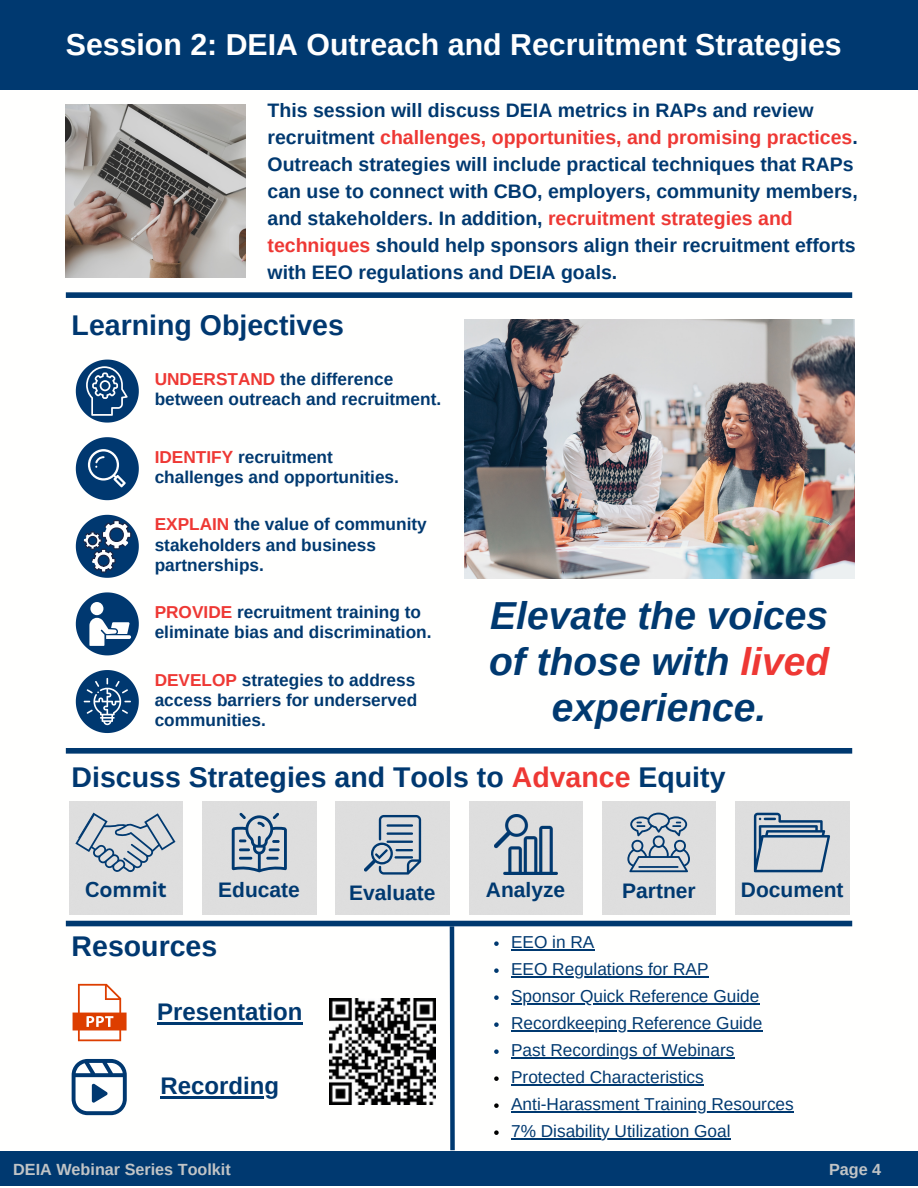
<style>
.page{position:relative;width:918px;height:1188px;background:#fff}
.page>*{position:absolute;margin:0;border:0;box-sizing:border-box;transform-origin:0 0}
.t1{font:italic 700 39px/46.2px "Arimo";color:#003970;text-align:center}
.t2{font:700 30.3px "Arimo";color:#fff}
.t3{font:700 28.5px "Arimo";color:#003870}
.t4{font:700 24px "Arimo";color:#003970}
.t5{font:700 24px "Arimo";color:#003870}
.t6{font:700 21px "Arimo";color:#003970}
.t7{font:700 21px "Canva Sans";color:#003970}
.t8{font:700 19.5px/27px "Arimo";color:#003970}
.t9{font:700 17.25px/20.2px "Arimo";color:#003970}
.t10{font:17.25px "Arimo";color:#003970}
.t11{font:700 16.2px "Arimo";color:#c1c4c6}
.s1{color:#ee3834}
.s2{color:#003970}
</style>
<div class="page">
<div style="left:0;top:1151px;width:918px;height:35px;background:#003970"></div>
<div style="left:66px;top:748px;width:786px;height:6px;background:#003970"></div>
<div style="left:66px;top:921px;width:786px;height:5px;background:#003970"></div>
<svg style="left:76px;top:437px;width:63px;height:63px"></svg>
<svg style="left:76px;top:360px;width:63px;height:63px"></svg>
<svg style="left:76px;top:515px;width:63px;height:63px"></svg>
<svg style="left:76px;top:592px;width:63px;height:63px"></svg>
<svg style="left:76px;top:670px;width:63px;height:63px"></svg>
<img style="left:465px;top:320px;width:389px;height:258px">
<svg style="left:447px;top:926px;width:10px;height:225px"></svg>
<div style="left:0;top:0;width:918px;height:90px;background:#003970"></div>
<img style="left:66px;top:104px;width:180px;height:174px">
<svg style="left:75px;top:813px;width:100px;height:59px;background:#bac3cc"></svg>
<svg style="left:232px;top:813px;width:55px;height:59px;background:#97a9bb"></svg>
<div style="left:469px;top:801px;width:114px;height:114px;background:#dedede"></div>
<svg style="left:364px;top:815px;width:57px;height:60px;background:#a4b3c1"></svg>
<hr style="left:395px;top:856px;width:18px;height:3px;background:#003970">
<svg style="left:627px;top:813px;width:63px;height:59px;background:#a3b2c0"></svg>
<div style="left:736px;top:801px;width:113px;height:114px;background:#dedede"></div>
<svg style="left:754px;top:813px;width:76px;height:59px;background:#a3b2c0"></svg>
<svg style="left:73px;top:984px;width:54px;height:57px"></svg>
<svg style="left:72px;top:1059px;width:55px;height:56px"></svg>
<div style="left:66px;top:292px;width:786px;height:6px;background:#003970"></div>
<img style="left:494px;top:815px;width:63px;height:60px">
<svg style="left:494px;top:941px;width:5px;height:5px"></svg>
<hr style="left:511px;top:949px;width:83px;height:1px;background:#003970">
<svg style="left:494px;top:968px;width:5px;height:5px"></svg>
<hr style="left:511px;top:976px;width:198px;height:1px;background:#003970">
<svg style="left:494px;top:995px;width:5px;height:5px"></svg>
<hr style="left:511px;top:1003px;width:248px;height:1px;background:#003970">
<svg style="left:494px;top:1022px;width:5px;height:5px"></svg>
<hr style="left:511px;top:1030px;width:251px;height:1px;background:#003970">
<svg style="left:494px;top:1049px;width:5px;height:5px"></svg>
<hr style="left:511px;top:1057px;width:223px;height:1px;background:#003970">
<svg style="left:494px;top:1076px;width:5px;height:5px"></svg>
<hr style="left:511px;top:1084px;width:193px;height:1px;background:#003970">
<svg style="left:494px;top:1103px;width:5px;height:5px"></svg>
<hr style="left:511px;top:1111px;width:283px;height:1px;background:#003970">
<svg style="left:494px;top:1130px;width:5px;height:5px"></svg>
<hr style="left:511px;top:1138px;width:220px;height:1px;background:#003970">
<hr style="left:157px;top:1022px;width:146px;height:2px;background:#003970">
<hr style="left:161px;top:1096px;width:118px;height:3px;background:#003870">
<img style="left:329px;top:998px;width:106px;height:106px">
<p class="t2" style="left:66px;top:28px;width:777px">Session 2: DEIA Outreach and Recruitment Strategies</p>
<p class="t8" style="left:268px;top:96px;width:592px">This session will discuss DEIA metrics in RAPs and review recruitment <span class="s1">challenges, opportunities, and promising practices</span>.<br>Outreach strategies will include practical techniques that RAPs can use to connect with CBO, employers, community members, and stakeholders. In addition, <span class="s1">recruitment strategies and techniques</span> should help sponsors align their recruitment efforts with EEO regulations and DEIA goals.</p>
<p class="t3" style="left:72px;top:310px;width:274px">Learning Objectives</p>
<p class="t9" style="left:155px;top:369px;width:240px"><span class="s1">UNDERSTAND</span> the difference</p>
<p class="t9" style="left:155px;top:389px;width:288px">between outreach and recruitment.</p>
<p class="t9" style="left:155px;top:447px;width:246px"><span class="s1">IDENTIFY</span> recruitment challenges and opportunities.</p>
<p class="t9" style="left:155px;top:514px;width:274px"><span class="s1">EXPLAIN</span> the value of community stakeholders and business partnerships.</p>
<p class="t9" style="left:155px;top:602px;width:278px"><span class="s1">PROVIDE</span> recruitment training to eliminate bias and discrimination.</p>
<p class="t9" style="left:155px;top:669px;width:264px;text-align:justify"><span class="s1">DEVELOP</span> strategies to address access barriers for underserved communities.</p>
<p class="t1" style="left:489px;top:592px;width:342px">Elevate the voices of those with <span class="s1">lived </span>experience.</p>
<p class="t3" style="left:72px;top:761px;width:655px">Discuss Strategies and Tools to <span class="s1">Advance</span> <span class="s2">Equity</span></p>
<p class="t7" style="left:85px;top:875px;width:83px">Commit</p>
<p class="t6" style="left:218px;top:878px;width:83px">Educate</p>
<p class="t6" style="left:349px;top:881px;width:88px">Evaluate</p>
<p class="t6" style="left:486px;top:878px;width:81px">Analyze</p>
<p class="t6" style="left:622px;top:879px;width:75px">Partner</p>
<p class="t6" style="left:741px;top:878px;width:104px">Document</p>
<p class="t3" style="left:72px;top:931px;width:147px">Resources</p>
<p class="t4" style="left:157px;top:998px;width:147px">Presentation</p>
<p class="t5" style="left:161px;top:1072px;width:120px">Recording</p>
<p class="t10" style="left:511px;top:933px;width:85px">EEO in RA</p>
<p class="t10" style="left:511px;top:960px;width:199px">EEO Regulations for RAP</p>
<p class="t10" style="left:511px;top:987px;width:250px">Sponsor Quick Reference Guide</p>
<p class="t10" style="left:511px;top:1014px;width:253px">Recordkeeping Reference Guide</p>
<p class="t10" style="left:511px;top:1041px;width:225px">Past Recordings of Webinars</p>
<p class="t10" style="left:511px;top:1068px;width:194px">Protected Characteristics</p>
<p class="t10" style="left:511px;top:1095px;width:284px">Anti-Harassment Training Resources</p>
<p class="t10" style="left:511px;top:1122px;width:221px">7% Disability Utilization Goal</p>
<p class="t11" style="left:13px;top:1160px;width:219px">DEIA Webinar Series Toolkit</p>
<p class="t11" style="left:829px;top:1160px;width:54px">Page 4</p>
</div>
